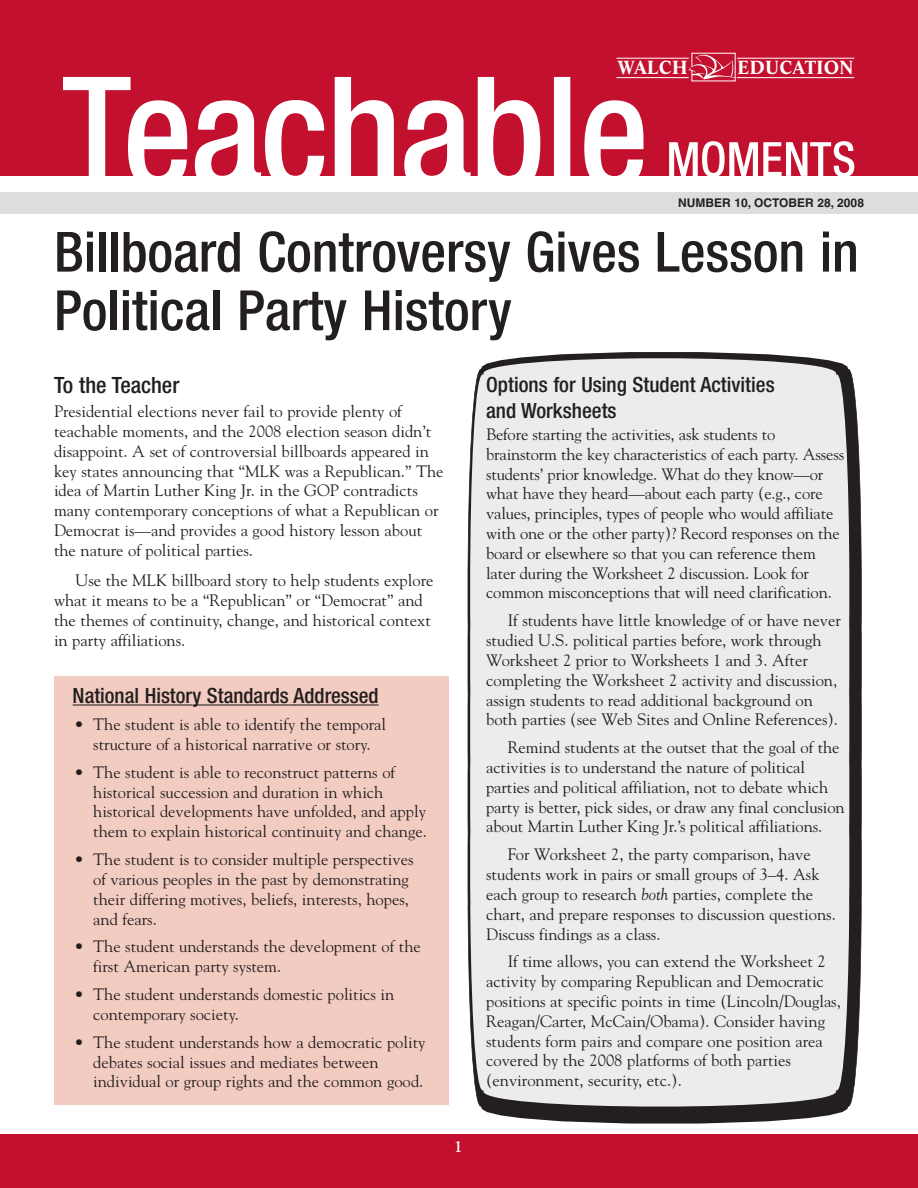
<style>
.page{position:relative;width:918px;height:1188px;background:#fff}
.page>*{position:absolute;margin:0;border:0;box-sizing:border-box;transform-origin:0 0}
.t1{font:500 condensed 55.5px/58.5px "Helvetica Neue";color:#231f20}
.t2{font:500 condensed 22.5px "Helvetica Neue";color:#231f20}
.t3{font:500 condensed 21px/25.2px "Helvetica Neue";color:#231f20}
.t4{font:700 18.6px "Life BT";color:#fff}
.t5{font:16.5px/19.8px "Goudy";color:#231f20}
.t6{font:700 16.5px "Goudy";color:#fff}
.t7{font:700 12px "Helvetica";color:#231f20}
.s1{font-style:italic}
</style>
<div class="page">
<div style="left:0;top:0;width:918px;height:176px;background:#c3102f"></div>
<div style="left:0;top:1134px;width:918px;height:54px;background:#c3102f"></div>
<svg style="left:688px;top:53px;width:48px;height:28px"></svg>
<hr style="left:616px;top:58px;width:73px;height:1px;background:#fff">
<hr style="left:616px;top:77px;width:73px;height:1px;background:#fff">
<hr style="left:737px;top:58px;width:117px;height:1px;background:#fff">
<hr style="left:737px;top:77px;width:117px;height:1px;background:#fff">
<div style="left:0;top:192px;width:918px;height:22px;background:#dcdddf"></div>
<svg style="left:63px;top:77px;width:580px;height:99px"></svg>
<svg style="left:669px;top:141px;width:185px;height:35px"></svg>
<svg style="left:602px;top:352px;width:260px;height:207px"></svg>
<svg style="left:467px;top:353px;width:387px;height:206px;background:#e1e1e3"></svg>
<div style="left:54px;top:676px;width:394px;height:428px;background:#f3ccc1"></div>
<hr style="left:73px;top:704px;width:119px;height:2px;background:#231f20">
<hr style="left:192px;top:704px;width:78px;height:2px;background:#231f20">
<hr style="left:270px;top:704px;width:24px;height:2px;background:#231f20">
<hr style="left:294px;top:704px;width:37px;height:2px;background:#231f20">
<hr style="left:331px;top:704px;width:48px;height:2px;background:#231f20">
<svg style="left:487px;top:904px;width:375px;height:220px"></svg>
<svg style="left:467px;top:904px;width:387px;height:208px;background:#dedee0"></svg>
<div style="left:467px;top:559px;width:395px;height:345px;background:#ececee"></div>
<p class="t4" style="left:617px;top:61px;width:72px">WALCH</p>
<p class="t4" style="left:737px;top:61px;width:118px">EDUCATION</p>
<p class="t7" style="left:678px;top:198px;width:187px">NUMBER 10, OCTOBER 28, 2008</p>
<h1 class="t1" style="left:54px;top:227px;width:806px">Billboard Controversy Gives Lesson in<br>Political Party History</h1>
<h2 class="t2" style="left:54px;top:377px;width:127px">To the Teacher</h2>
<p class="t5" style="left:54px;top:403px;width:391px">Presidential elections never fail to provide plenty of teachable moments, and the 2008 election season didn’t disappoint. A set of controversial billboards appeared in key states announcing that “MLK was a Republican.” The idea of Martin Luther King Jr. in the GOP contradicts many contemporary conceptions of what a Republican or Democrat is—and provides a good history lesson about the nature of political parties.</p>
<p class="t5" style="left:54px;top:572px;width:381px;text-indent:22px">Use the MLK billboard story to help students explore what it means to be a “Republican” or “Democrat” and the themes of continuity, change, and historical context in party affiliations.</p>
<p class="t3" style="left:486px;top:374px;width:290px">Options for Using Student Activities and Worksheets</p>
<p class="t5" style="left:486px;top:426px;width:360px">Before starting the activities, ask students to brainstorm the key characteristics of each party. Assess students’ prior knowledge. What do they know—or what have they heard—about each party (e.g., core values, principles, types of people who would affiliate with one or the other party)? Record responses on the board or elsewhere so that you can reference them later during the Worksheet 2 discussion. Look for common misconceptions that will need clarification.</p>
<p class="t5" style="left:486px;top:612px;width:356px;text-indent:22px">If students have little knowledge of or have never studied U.S. political parties before, work through Worksheet 2 prior to Worksheets 1 and 3. After completing the Worksheet 2 activity and discussion, assign students to read additional background on both parties (see Web Sites and Online References).</p>
<p class="t5" style="left:486px;top:739px;width:360px;text-indent:22px">Remind students at the outset that the goal of the activities is to understand the nature of political parties and political affiliation, not to debate which party is better, pick sides, or draw any final conclusion about Martin Luther King Jr.’s political affiliations.</p>
<p class="t5" style="left:486px;top:846px;width:351px;text-indent:22px">For Worksheet 2, the party comparison, have students work in pairs or small groups of 3–4. Ask each group to research <span class="s1">both</span> parties, complete the chart, and prepare responses to discussion questions.<br>Discuss findings as a class.</p>
<p class="t5" style="left:486px;top:953px;width:356px;text-indent:22px">If time allows, you can extend the Worksheet 2 activity by comparing Republican and Democratic positions at specific points in time (Lincoln/Douglas, Reagan/Carter, McCain/Obama). Consider having students form pairs and compare one position area covered by the 2008 platforms of both parties (environment, security, etc.).</p>
<p class="t3" style="left:73px;top:685px;width:307px">National History Standards Addressed</p>
<p class="t5" style="left:74px;top:716px;width:313px;text-align:center">• The student is able to identify the temporal structure of a historical narrative or story.</p>
<p class="t5" style="left:93px;top:763px;width:335px;text-indent:-19px">• The student is able to reconstruct patterns of historical succession and duration in which historical developments have unfolded, and apply them to explain historical continuity and change.</p>
<p class="t5" style="left:93px;top:851px;width:322px;text-indent:-19px">• The student is to consider multiple perspectives of various peoples in the past by demonstrating their differing motives, beliefs, interests, hopes, and fears.</p>
<p class="t5" style="left:93px;top:938px;width:329px;text-indent:-19px">• The student understands the development of the first American party system.</p>
<p class="t5" style="left:93px;top:986px;width:303px;text-indent:-19px">• The student understands domestic politics in contemporary society.</p>
<p class="t5" style="left:93px;top:1033px;width:334px;text-indent:-19px">• The student understands how a democratic polity debates social issues and mediates between individual or group rights and the common good.</p>
<p class="t6" style="left:454px;top:1140px;width:11px">1</p>
</div>
